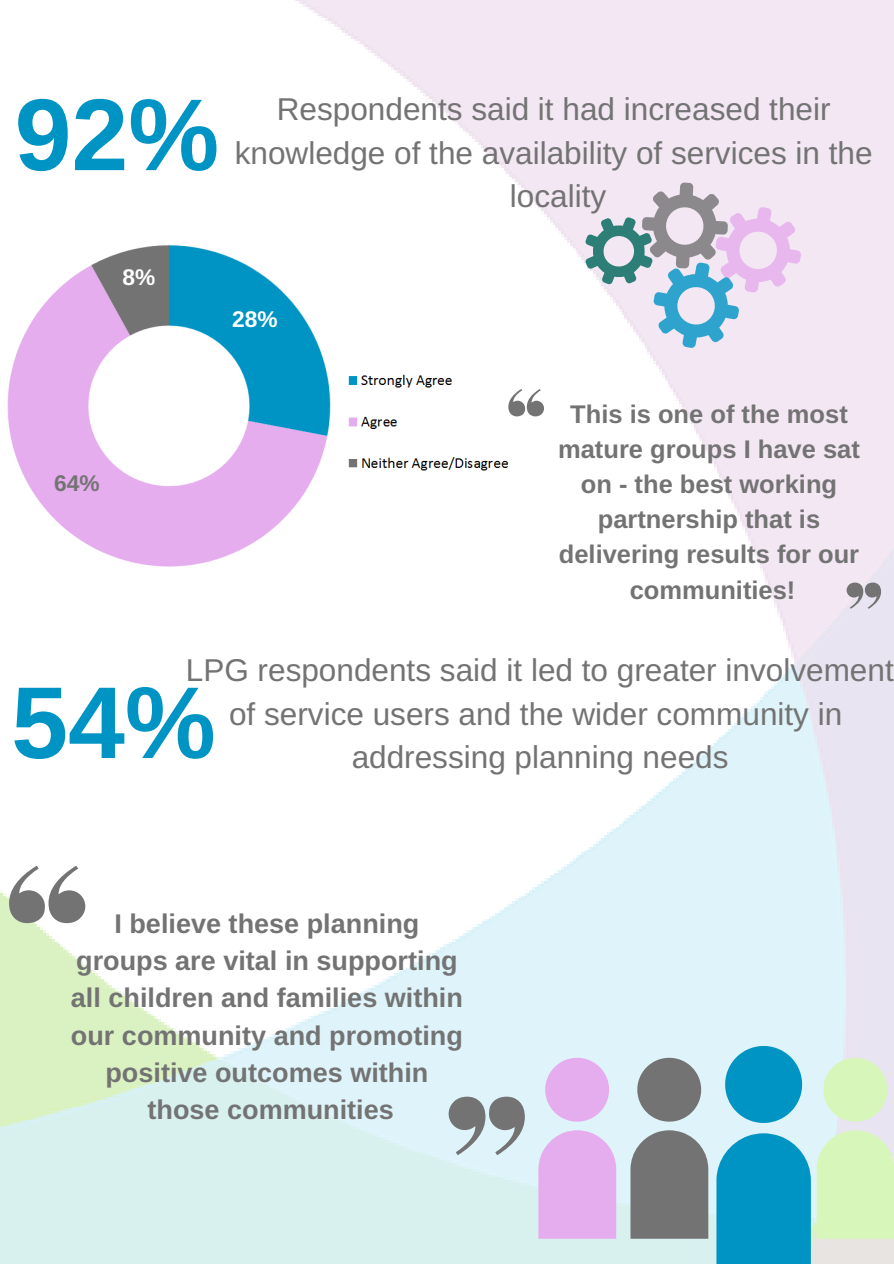
<style>
.page{position:relative;width:894px;height:1264px;background:#fff}
.page>*{position:absolute;margin:0;border:0;box-sizing:border-box;transform-origin:0 0}
.t1{font:700 102.15px "Arimo";color:#0094c5}
.t2{font:31.5px/43.8px "Arimo";color:#737373;text-align:center}
.t3{font:700 27px/37px "Arimo";color:#737373;text-align:center}
.t4{font:700 25.5px/35.1px "Arimo";color:#737373;text-align:center}
.t5{font:700 22.65px "Arimo";color:#fff}
.t6{font:700 22.65px "Arimo";color:#737373}
</style>
<div class="page">
<img style="left:0;top:0;width:893px;height:1263px">
<img style="left:335px;top:361px;width:181px;height:123px">
<svg style="left:508px;top:389px;width:36px;height:27px"></svg>
<svg style="left:846px;top:582px;width:34px;height:27px"></svg>
<svg style="left:637px;top:1057px;width:64px;height:64px;background:#8a8f90"></svg>
<svg style="left:630px;top:1130px;width:78px;height:108px;background:#7c7e7f"></svg>
<svg style="left:725px;top:1045px;width:76px;height:77px;background:#2ea8d0"></svg>
<svg style="left:716px;top:1133px;width:94px;height:130px;background:#129cc9"></svg>
<svg style="left:823px;top:1057px;width:64px;height:64px;background:#d9f4c6"></svg>
<svg style="left:816px;top:1130px;width:77px;height:108px;background:#d7f6be"></svg>
<svg style="left:545px;top:1057px;width:64px;height:64px;background:#e3bbf0"></svg>
<svg style="left:538px;top:1130px;width:78px;height:108px;background:#e4b2ee"></svg>
<svg style="left:448px;top:1096px;width:76px;height:59px;background:#a7b1b4"></svg>
<svg style="left:9px;top:865px;width:76px;height:58px"></svg>
<svg style="left:572px;top:165px;width:244px;height:199px;background:#d6d7e4"></svg>
<img style="left:5px;top:242px;width:330px;height:329px">
<h1 class="t1" style="left:15px;top:78px;width:206px">92%</h1>
<p class="t2" style="left:235px;top:87px;width:639px">Respondents said it had increased their knowledge of the availability of services in the locality</p>
<p class="t5" style="left:123px;top:264px;width:34px">8%</p>
<p class="t6" style="left:54px;top:471px;width:47px">64%</p>
<p class="t5" style="left:232px;top:307px;width:47px">28%</p>
<p class="t4" style="left:558px;top:396px;width:303px">This is one of the most mature groups I have sat on - the best working partnership that is delivering results for our communities!</p>
<p class="t2" style="left:186px;top:648px;width:709px">LPG respondents said it led to greater involvement of service users and the wider community in addressing planning needs</p>
<h1 class="t1" style="left:11px;top:665px;width:206px">54%</h1>
<p class="t3" style="left:71px;top:905px;width:393px">I believe these planning groups are vital in supporting all children and families within our community and promoting positive outcomes within those communities</p>
</div>
